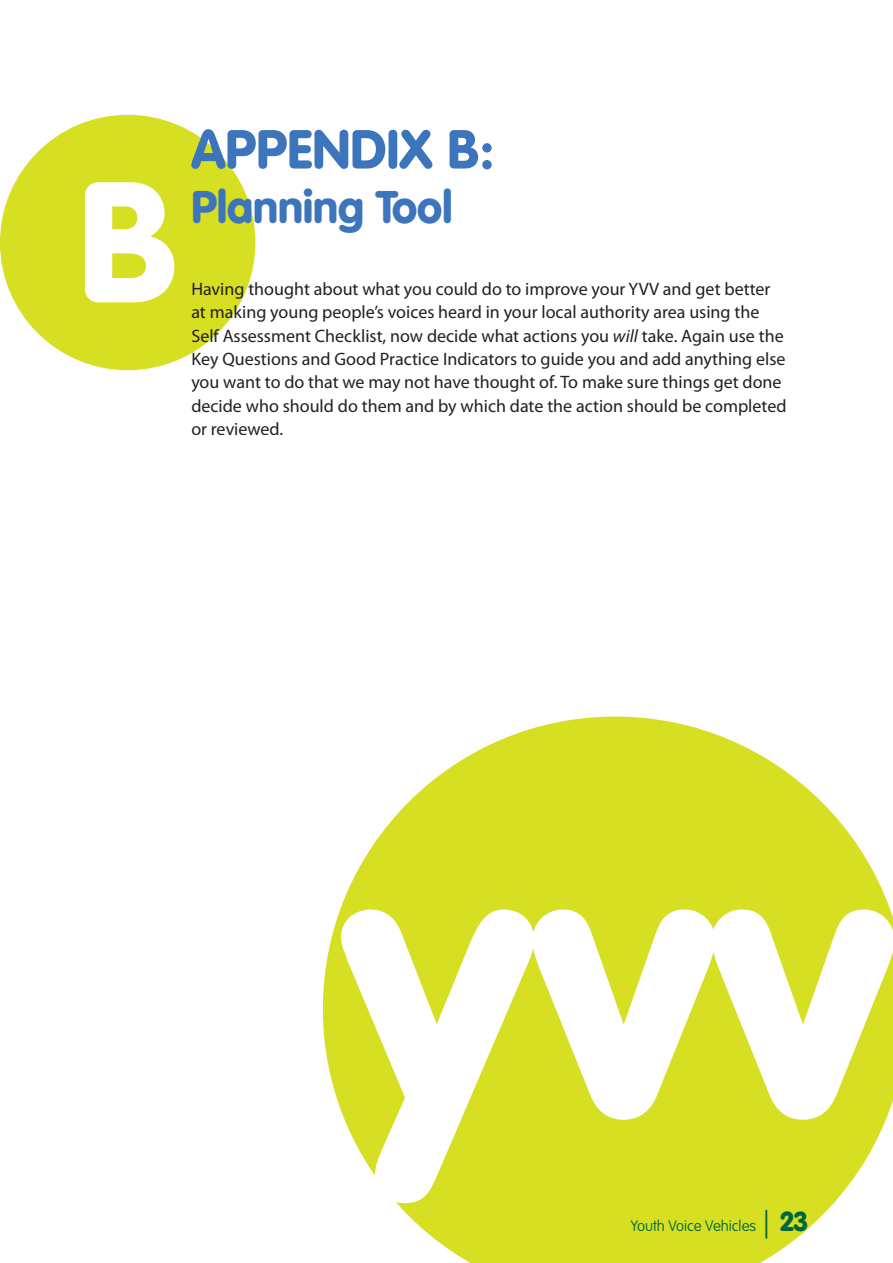
<style>
.page{position:relative;width:893px;height:1263px;background:#fff}
.page>*{position:absolute;margin:0;border:0;box-sizing:border-box;transform-origin:0 0}
.t1{font:900 386.25px "VAG Rounded";color:#fff}
.t2{font:900 168.75px "VAG Rounded";color:#fff}
.BIG_head{font:900 54px "VAG Rounded";color:#3c75bb}
.BIG_head-2{font:900 45px "VAG Rounded";color:#3c75bb}
.Body_Text{font:18px/23.4px "Myriad Pro";color:#231f20}
.t3{font:100 15px "VAG Rounded";color:#006640}
.s1{font-style:italic}
.s2{font-size:27px}
.s3{font-weight:900;font-size:27px}
</style>
<div class="page">
<div style="left:0;top:115px;width:255px;height:255px;background:#d6df21;border-radius:50%"></div>
<svg style="left:323px;top:716px;width:570px;height:547px;fill:#d6df21"></svg>
<p class="t2" style="left:78px;top:141px;width:102px">B</p>
<p class="BIG_head" style="left:191px;top:117px;width:305px">APPENDIX B:</p>
<p class="BIG_head-2" style="left:191px;top:179px;width:262px">Planning Tool</p>
<p class="Body_Text" style="left:191px;top:277px;width:597px">Having thought about what you could do to improve your YVV and get better at making young people’s voices heard in your local authority area using the Self Assessment Checklist, now decide what actions you <span class="s1">will</span> take. Again use the Key Questions and Good Practice Indicators to guide you and add anything else you want to do that we may not have thought of. To make sure things get done decide who should do them and by which date the action should be completed or reviewed.</p>
<p class="t1" style="left:341px;top:748px;width:553px">yvv</p>
<p class="t3" style="left:631px;top:1217px;width:179px">Youth Voice Vehicles <span class="s2">|</span> <span class="s3">23</span></p>
</div>
